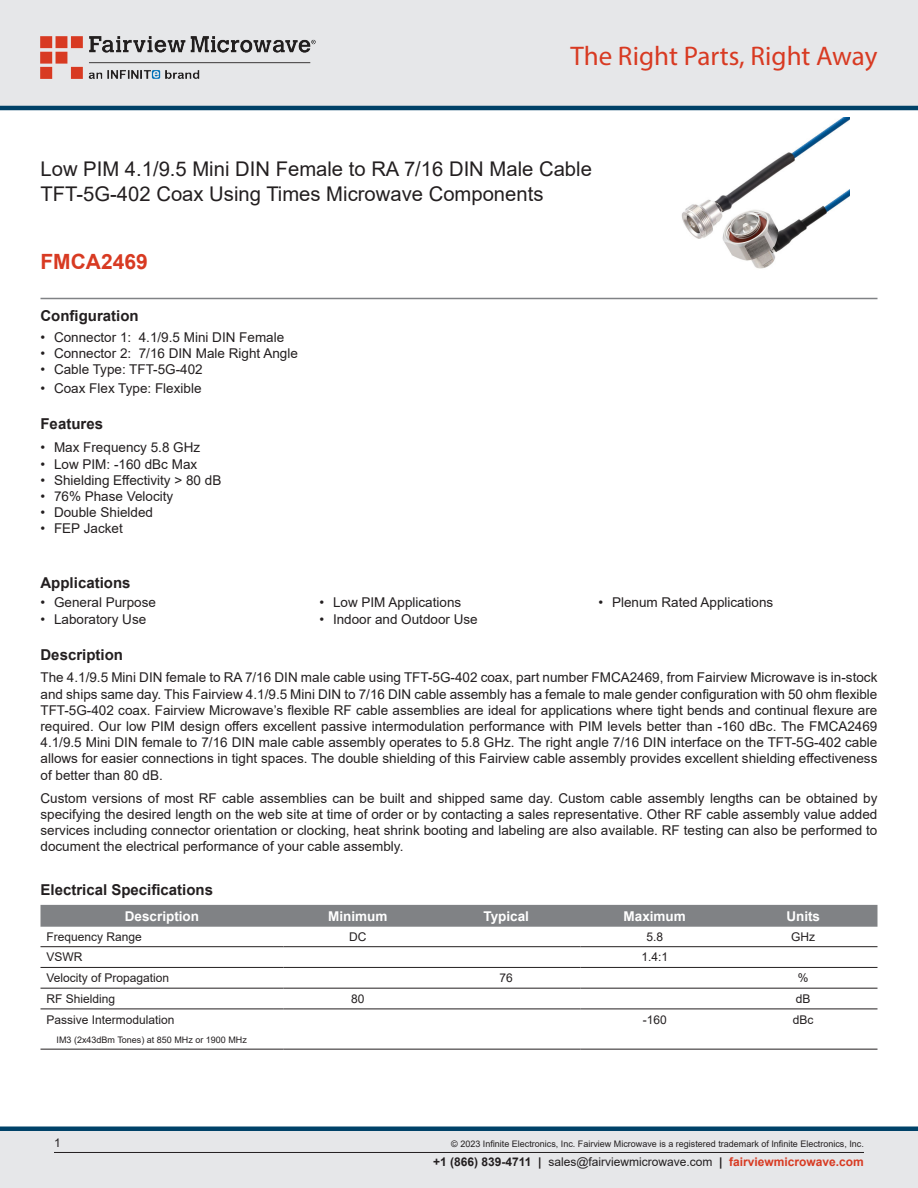
<style>
.page{position:relative;width:918px;height:1188px;background:#fff}
.page>*{position:absolute;margin:0;border:0;box-sizing:border-box;transform-origin:0 0}
.t1{font:27px "Myriad Pro";color:#d83a22}
.Branded_Part_No{font:700 21px "Arial";color:#d83a22}
.Web_Description_Para{font:20.25px/24.3px "Arial";color:#231f20}
.Head1{font:700 15px "Arial";color:#231f20}
.MarketingDescription{font:13.5px/16.2px "Arial";color:#231f20;text-align:justify}
.Table_Header{font:700 13.5px "Arial";color:#fff}
.Table-Body{font:12px "Arial";color:#231f20}
.Copyright_disclaimer{font:9px "Arial";color:#231f20}
.Table-Body-2{font:9px "Arial";color:#231f20}
.s1{font-weight:700}
.s2{font-weight:700;color:#d83a22}
</style>
<div class="page">
<div style="left:0;top:1131px;width:918px;height:57px;background:#e6e7e9"></div>
<div style="left:0;top:1126px;width:918px;height:5px;background:#004268"></div>
<div style="left:0;top:0;width:918px;height:108px;background:#e6e7e9"></div>
<hr style="left:0;top:106px;width:918px;height:4px;background:#004268">
<img style="left:40px;top:36px;width:276px;height:42px">
<hr style="left:54px;top:1152px;width:810px;height:1px;background:#231f20">
<hr style="left:40px;top:298px;width:838px;height:1px;background:#808285">
<img style="left:681px;top:117px;width:168px;height:152px">
<div style="left:40px;top:905px;width:838px;height:22px;background:#808285"></div>
<hr style="left:40px;top:946px;width:244px;height:1px;background:#231f20">
<hr style="left:284px;top:946px;width:148px;height:1px;background:#231f20">
<hr style="left:432px;top:946px;width:148px;height:1px;background:#231f20">
<hr style="left:580px;top:946px;width:149px;height:1px;background:#231f20">
<hr style="left:729px;top:946px;width:149px;height:1px;background:#231f20">
<hr style="left:40px;top:967px;width:244px;height:1px;background:#231f20">
<hr style="left:284px;top:967px;width:148px;height:1px;background:#231f20">
<hr style="left:432px;top:967px;width:148px;height:1px;background:#231f20">
<hr style="left:580px;top:967px;width:149px;height:1px;background:#231f20">
<hr style="left:729px;top:967px;width:149px;height:1px;background:#231f20">
<hr style="left:40px;top:988px;width:244px;height:1px;background:#231f20">
<hr style="left:284px;top:988px;width:148px;height:1px;background:#231f20">
<hr style="left:432px;top:988px;width:148px;height:1px;background:#231f20">
<hr style="left:580px;top:988px;width:149px;height:1px;background:#231f20">
<hr style="left:729px;top:988px;width:149px;height:1px;background:#231f20">
<hr style="left:40px;top:1009px;width:244px;height:1px;background:#231f20">
<hr style="left:284px;top:1009px;width:148px;height:1px;background:#231f20">
<hr style="left:432px;top:1009px;width:148px;height:1px;background:#231f20">
<hr style="left:580px;top:1009px;width:149px;height:1px;background:#231f20">
<hr style="left:729px;top:1009px;width:149px;height:1px;background:#231f20">
<hr style="left:40px;top:1049px;width:244px;height:1px;background:#231f20">
<hr style="left:284px;top:1049px;width:148px;height:1px;background:#231f20">
<hr style="left:432px;top:1049px;width:148px;height:1px;background:#231f20">
<hr style="left:580px;top:1049px;width:149px;height:1px;background:#231f20">
<hr style="left:729px;top:1049px;width:149px;height:1px;background:#231f20">
<h1 class="t1" style="left:571px;top:39px;width:308px">The Right Parts, Right Away</h1>
<h1 class="Web_Description_Para" style="left:40px;top:157px;width:553px">Low PIM 4.1/9.5 Mini DIN Female to RA 7/16 DIN Male Cable<br>TFT-5G-402 Coax Using Times Microwave Components</h1>
<p class="Branded_Part_No" style="left:40px;top:247px;width:109px">FMCA2469</p>
<p class="Head1" style="left:40px;top:306px;width:100px">Configuration</p>
<p class="MarketingDescription" style="left:40px;top:329px;width:245px">• Connector 1: 4.1/9.5 Mini DIN Female</p>
<p class="MarketingDescription" style="left:40px;top:345px;width:259px">• Connector 2: 7/16 DIN Male Right Angle</p>
<p class="MarketingDescription" style="left:40px;top:361px;width:164px">• Cable Type: TFT-5G-402</p>
<p class="MarketingDescription" style="left:40px;top:381px;width:163px">• Coax Flex Type: Flexible</p>
<p class="Head1" style="left:40px;top:414px;width:64px">Features</p>
<p class="MarketingDescription" style="left:40px;top:440px;width:161px">• Max Frequency 5.8 GHz</p>
<p class="MarketingDescription" style="left:40px;top:456px;width:158px">• Low PIM: -160 dBc Max</p>
<p class="MarketingDescription" style="left:40px;top:472px;width:182px">• Shielding Effectivity &gt; 80 dB</p>
<p class="MarketingDescription" style="left:40px;top:488px;width:134px">• 76% Phase Velocity</p>
<p class="MarketingDescription" style="left:40px;top:504px;width:114px">• Double Shielded</p>
<p class="MarketingDescription" style="left:40px;top:521px;width:84px">• FEP Jacket</p>
<p class="Head1" style="left:40px;top:572px;width:92px">Applications</p>
<p class="MarketingDescription" style="left:40px;top:594px;width:117px">• General Purpose</p>
<p class="MarketingDescription" style="left:40px;top:611px;width:107px">• Laboratory Use</p>
<p class="MarketingDescription" style="left:320px;top:594px;width:143px">• Low PIM Applications</p>
<p class="MarketingDescription" style="left:320px;top:611px;width:160px">• Indoor and Outdoor Use</p>
<p class="MarketingDescription" style="left:598px;top:594px;width:176px">• Plenum Rated Applications</p>
<p class="Head1" style="left:40px;top:644px;width:84px">Description</p>
<p class="MarketingDescription" style="left:40px;top:670px;width:838px">The 4.1/9.5 Mini DIN female to RA 7/16 DIN male cable using TFT-5G-402 coax, part number FMCA2469, from Fairview Microwave is in-stock and ships same day. This Fairview 4.1/9.5 Mini DIN to 7/16 DIN cable assembly has a female to male gender configuration with 50 ohm flexible TFT-5G-402 coax. Fairview Microwave’s flexible RF cable assemblies are ideal for applications where tight bends and continual flexure are required. Our low PIM design offers excellent passive intermodulation performance with PIM levels better than -160 dBc. The FMCA2469<br>4.1/9.5 Mini DIN female to 7/16 DIN male cable assembly operates to 5.8 GHz. The right angle 7/16 DIN interface on the TFT-5G-402 cable allows for easier connections in tight spaces. The double shielding of this Fairview cable assembly provides excellent shielding effectiveness of better than 80 dB.</p>
<p class="MarketingDescription" style="left:40px;top:790px;width:838px">Custom versions of most RF cable assemblies can be built and shipped same day. Custom cable assembly lengths can be obtained by specifying the desired length on the web site at time of order or by contacting a sales representative. Other RF cable assembly value added services including connector orientation or clocking, heat shrink booting and labeling are also available. RF testing can also be performed to document the electrical performance of your cable assembly.</p>
<p class="Head1" style="left:40px;top:879px;width:174px">Electrical Specifications</p>
<p class="Table_Header" style="left:125px;top:906px;width:76px">Description</p>
<p class="Table_Header" style="left:328px;top:906px;width:61px">Minimum</p>
<p class="Table_Header" style="left:483px;top:906px;width:47px">Typical</p>
<p class="Table_Header" style="left:624px;top:906px;width:64px">Maximum</p>
<p class="Table_Header" style="left:786px;top:906px;width:35px">Units</p>
<p class="Table-Body" style="left:46px;top:928px;width:97px">Frequency Range</p>
<p class="Table-Body" style="left:349px;top:928px;width:19px">DC</p>
<p class="Table-Body" style="left:646px;top:928px;width:18px">5.8</p>
<p class="Table-Body" style="left:791px;top:928px;width:25px">GHz</p>
<p class="Table-Body" style="left:46px;top:949px;width:37px">VSWR</p>
<p class="Table-Body" style="left:641px;top:949px;width:28px">1.4:1</p>
<p class="Table-Body" style="left:46px;top:970px;width:124px">Velocity of Propagation</p>
<p class="Table-Body" style="left:500px;top:970px;width:15px">76</p>
<p class="Table-Body" style="left:798px;top:970px;width:12px">%</p>
<p class="Table-Body" style="left:46px;top:990px;width:70px">RF Shielding</p>
<p class="Table-Body" style="left:351px;top:990px;width:15px">80</p>
<p class="Table-Body" style="left:796px;top:990px;width:16px">dB</p>
<p class="Table-Body" style="left:46px;top:1011px;width:130px">Passive Intermodulation</p>
<p class="Table-Body-2" style="left:57px;top:1034px;width:192px">IM3 (2x43dBm Tones) at 850 MHz or 1900 MHz</p>
<p class="Table-Body" style="left:643px;top:1011px;width:26px">-160</p>
<p class="Table-Body" style="left:793px;top:1011px;width:22px">dBc</p>
<p class="Table-Body" style="left:54px;top:1135px;width:8px">1</p>
<p class="Copyright_disclaimer" style="left:451px;top:1138px;width:414px">© 2023 Infinite Electronics, Inc. Fairview Microwave is a registered trademark of Infinite Electronics, Inc.</p>
<p class="Table-Body" style="left:433px;top:1153px;width:432px"><span class="s1">+1 (866) 839-4711 |</span> sales@fairviewmicrowave.com <span class="s1">|</span> <span class="s2">fairviewmicrowave.com</span></p>
</div>
